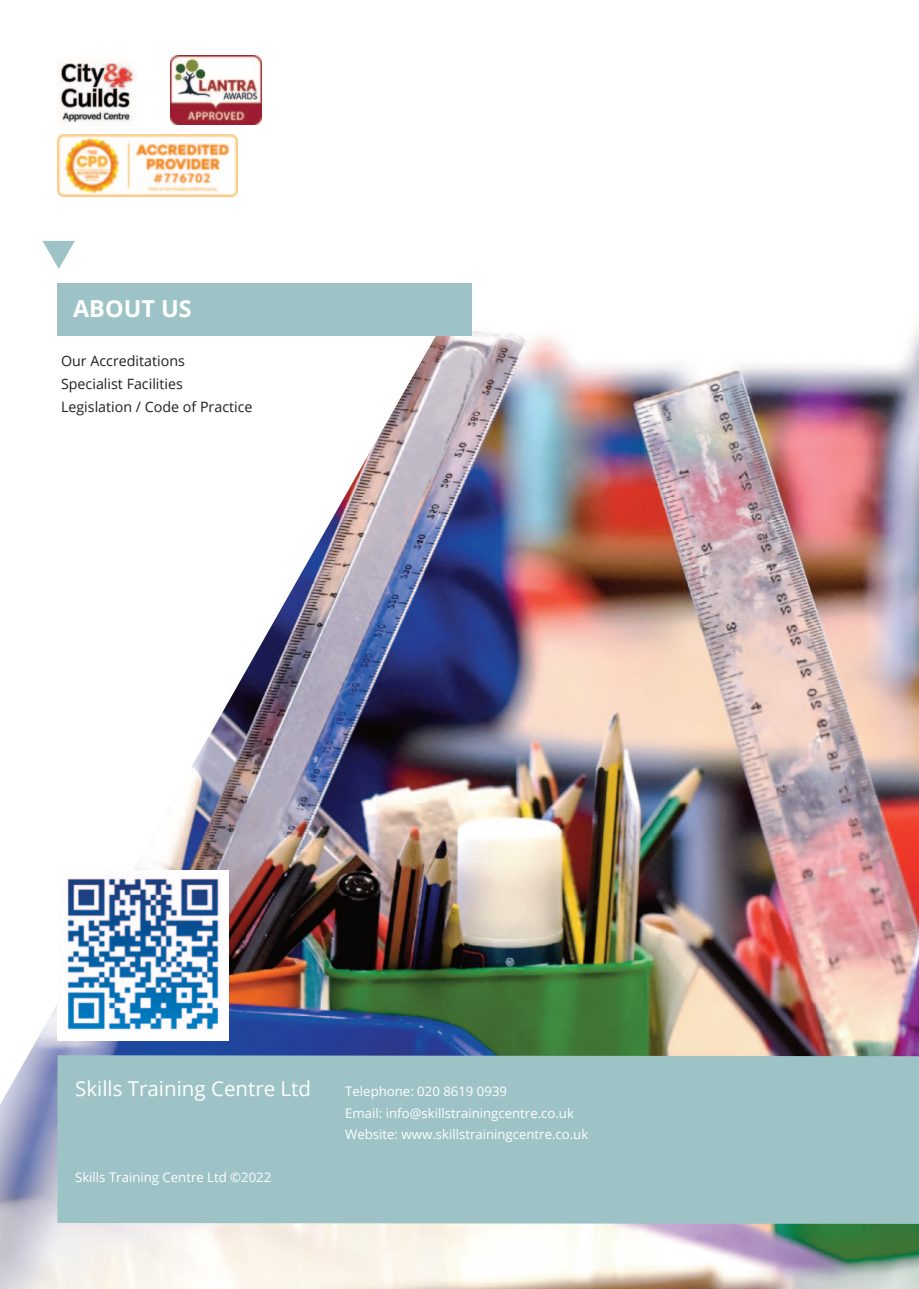
<style>
.page{position:relative;width:919px;height:1289px;background:#fff}
.page>*{position:absolute;margin:0;border:0;box-sizing:border-box;transform-origin:0 0}
.t1{font:700 23.4px "Open Sans";color:#fff}
.t2{font:20.55px "Open Sans";color:#fff}
.t3{font:14.25px/23.1px "Open Sans";color:#231f20}
.t4{font:13.2px/21.3px "Open Sans";color:#fff}
</style>
<div class="page">
<img style="left:0;top:328px;width:918px;height:960px">
<div style="left:57px;top:1055px;width:861px;height:169px;background:#9ec3c6"></div>
<img style="left:0;top:241px;width:637px;height:934px">
<div style="left:57px;top:283px;width:414px;height:53px;background:#9ec3c6"></div>
<div style="left:58px;top:870px;width:171px;height:170px;background:#fff"></div>
<img style="left:64px;top:878px;width:156px;height:152px">
<img style="left:59px;top:60px;width:77px;height:63px">
<img style="left:171px;top:56px;width:90px;height:68px">
<img style="left:57px;top:135px;width:180px;height:61px">
<svg style="left:43px;top:241px;width:32px;height:28px"></svg>
<h1 class="t1" style="left:73px;top:292px;width:120px">ABOUT US</h1>
<p class="t3" style="left:61px;top:348px;width:193px">Our Accreditations<br>Specialist Facilities<br>Legislation / Code of Practice</p>
<h2 class="t2" style="left:75px;top:1074px;width:237px">Skills Training Centre Ltd</h2>
<p class="t4" style="left:345px;top:1080px;width:244px">Telephone: 020 8619 0939<br>Email: info@skillstrainingcentre.co.uk<br>Website: www.skillstrainingcentre.co.uk</p>
<p class="t4" style="left:75px;top:1166px;width:198px">Skills Training Centre Ltd ©2022</p>
</div>
